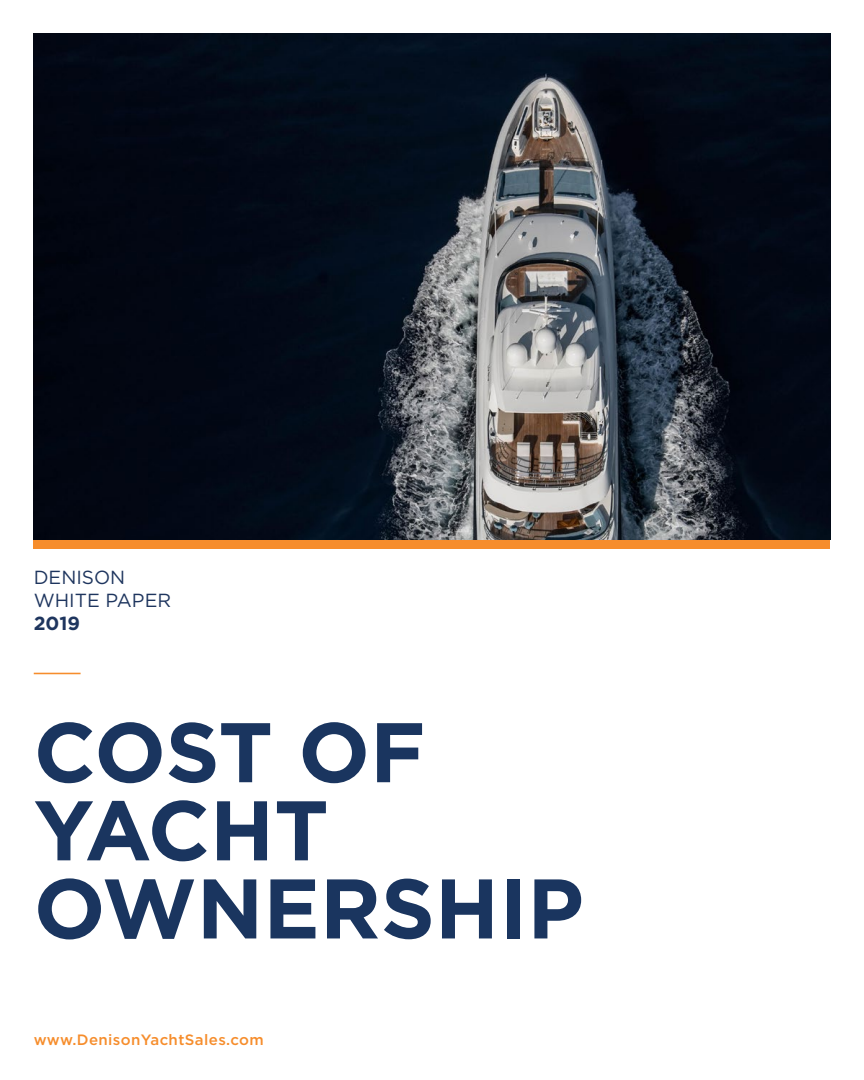
<style>
.page{position:relative;width:864px;height:1080px;background:#fff}
.page>*{position:absolute;margin:0;border:0;box-sizing:border-box;transform-origin:0 0}
.t1{font:700 84.3px/78.2px "Gotham";color:#1a355f}
.t2{font:18.9px/22.8px "Gotham";color:#1e355e}
.t3{font:700 18.9px "Gotham";color:#1e355e}
.t4{font:500 15px "Gotham";letter-spacing:.025em;color:#f68d2c}
</style>
<div class="page">
<img style="left:34px;top:34px;width:796px;height:506px">
<hr style="left:34px;top:673px;width:47px;height:1px;background:#f68d2c">
<div style="left:34px;top:540px;width:796px;height:8px;background:#f68d2c"></div>
<p class="t2" style="left:34px;top:566px;width:139px">DENISON<br>WHITE PAPER</p>
<p class="t3" style="left:34px;top:611px;width:48px">2019</p>
<h1 class="t1" style="left:34px;top:713px;width:551px">COST OF<br>YACHT<br>OWNERSHIP</h1>
<p class="t4" style="left:34px;top:1030px;width:231px">www.DenisonYachtSales.com</p>
</div>
